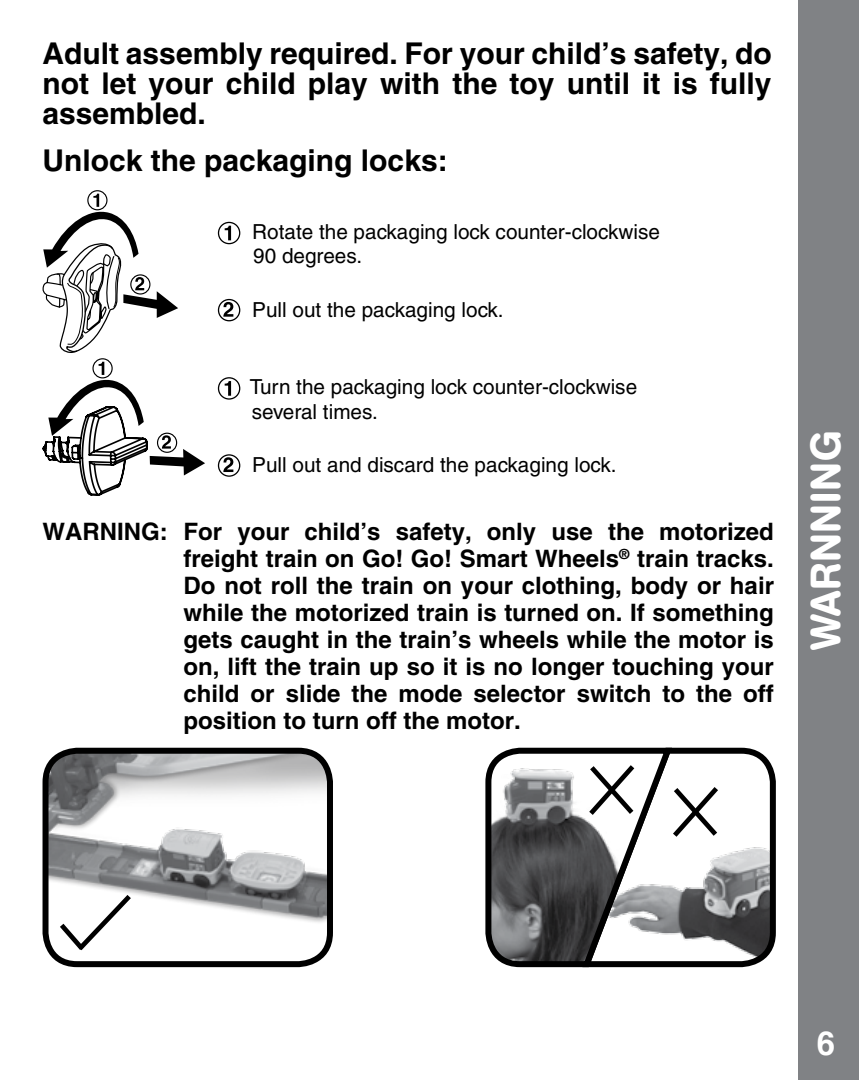
<style>
.page{position:relative;width:859px;height:1080px;background:#fff}
.page>*{position:absolute;margin:0;border:0;box-sizing:border-box;transform-origin:0 0}
.t1{font:500 42px "AG Book Rounded";letter-spacing:.02em;color:#fff}
.t2{font:700 33px "Helvetica";color:#fff}
.t3{font:700 30px/30px "Helvetica";color:#000;text-align:justify}
.t4{font:700 24px/27px "Helvetica";color:#000;text-align:justify}
.t5{font:500 20.7px/24.9px "Helvetica";color:#000}
</style>
<div class="page">
<div style="left:798px;top:0;width:61px;height:1080px;background:#808285"></div>
<div style="left:92px;top:358px;width:21px;height:20px;border:1px solid #000;border-radius:50%"></div>
<svg style="left:42px;top:362px;width:163px;height:134px"></svg>
<div style="left:218px;top:377px;width:22px;height:23px;border:1px solid #000;border-radius:50%"></div>
<svg style="left:225px;top:381px;width:6px;height:15px"></svg>
<svg style="left:223px;top:457px;width:10px;height:15px"></svg>
<div style="left:218px;top:454px;width:22px;height:23px;border:1px solid #000;border-radius:50%"></div>
<div style="left:87px;top:190px;width:21px;height:20px;border:1px solid #000;border-radius:50%"></div>
<svg style="left:43px;top:194px;width:135px;height:159px"></svg>
<div style="left:130px;top:274px;width:20px;height:21px;border:1px solid #000;border-radius:50%"></div>
<div style="left:218px;top:222px;width:22px;height:22px;border:1px solid #000;border-radius:50%"></div>
<svg style="left:225px;top:226px;width:6px;height:14px"></svg>
<svg style="left:223px;top:302px;width:10px;height:15px"></svg>
<div style="left:218px;top:299px;width:22px;height:22px;border:1px solid #000;border-radius:50%"></div>
<img style="left:46px;top:751px;width:280px;height:213px">
<div style="left:43px;top:748px;width:290px;height:219px;border:6px solid #000;border-radius:32px"></div>
<svg style="left:55px;top:890px;width:81px;height:65px"></svg>
<svg style="left:675px;top:747px;width:101px;height:221px"></svg>
<svg style="left:485px;top:747px;width:190px;height:221px"></svg>
<svg style="left:584px;top:760px;width:55px;height:60px"></svg>
<p class="t3" style="left:43px;top:38px;width:731px">Adult assembly required. For your child’s safety, do not let your child play with the toy until it is fully assembled.</p>
<p class="t3" style="left:43px;top:145px;width:407px">Unlock the packaging locks:</p>
<p class="t5" style="left:252px;top:219px;width:409px">Rotate the packaging lock counter-clockwise<br>90 degrees.</p>
<p class="t5" style="left:252px;top:297px;width:253px">Pull out the packaging lock.</p>
<p class="t5" style="left:250px;top:374px;width:389px">Turn the packaging lock counter-clockwise several times.</p>
<p class="t5" style="left:252px;top:452px;width:366px">Pull out and discard the packaging lock.</p>
<p class="t4" style="left:184px;top:517px;width:592px;text-indent:-141px">WARNING: For your child’s safety, only use the motorized freight train on Go! Go! Smart Wheels<sup>®</sup> train tracks.<br>Do not roll the train on your clothing, body or hair while the motorized train is turned on. If something gets caught in the train’s wheels while the motor is on, lift the train up so it is no longer touching your child or slide the mode selector switch to the off position to turn off the motor.</p>
<h1 class="t1" style="left:801px;top:650px;width:221px;rotate:-90deg">WARNNING</h1>
<h2 class="t2" style="left:817px;top:1016px;width:20px">6</h2>
</div>
